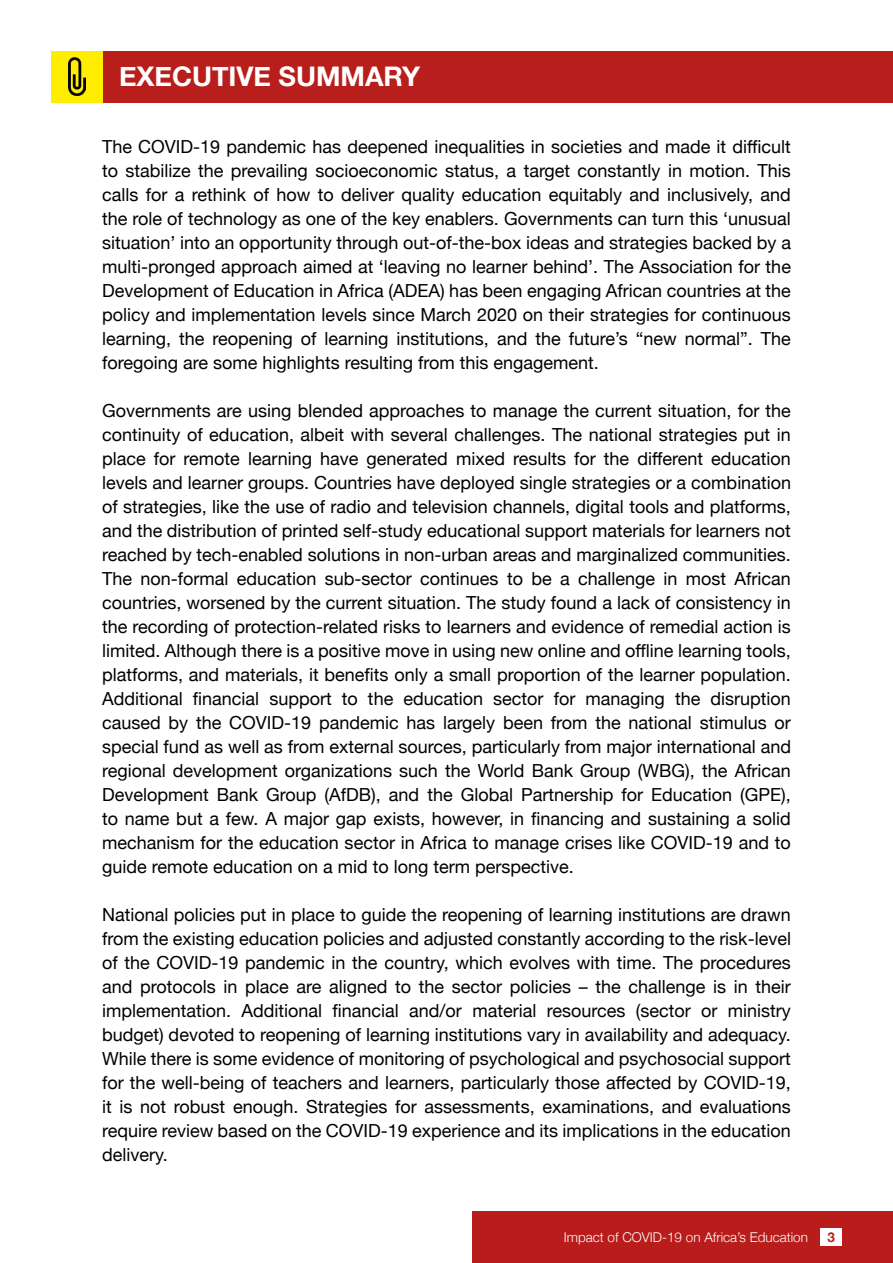
<style>
.page{position:relative;width:893px;height:1263px;background:#fff}
.page>*{position:absolute;margin:0;border:0;box-sizing:border-box;transform-origin:0 0}
.t1{font:700 27px "Helvetica Neue";color:#fff}
.t2{font:18px/24px "Helvetica Neue";color:#000}
.t3{font:300 13.5px "Helvetica Neue";color:#fff}
.t4{font:700 13.5px "Helvetica Neue";color:#b81f1c}
</style>
<div class="page">
<div style="left:472px;top:1212px;width:421px;height:51px;background:#b81c1b"></div>
<div style="left:821px;top:1228px;width:21px;height:17px;background:#fff"></div>
<div style="left:102px;top:51px;width:791px;height:51px;background:#b81f1c"></div>
<div style="left:51px;top:51px;width:51px;height:51px;background:#ffed00"></div>
<img style="left:68px;top:57px;width:17px;height:39px">
<h1 class="t1" style="left:119px;top:56px;width:302px">EXECUTIVE SUMMARY</h1>
<p class="t2" style="left:102px;top:136px;width:690px;text-align:justify">The COVID-19 pandemic has deepened inequalities in societies and made it difficult to stabilize the prevailing socioeconomic status, a target constantly in motion. This calls for a rethink of how to deliver quality education equitably and inclusively, and the role of technology as one of the key enablers. Governments can turn this ‘unusual situation’ into an opportunity through out-of-the-box ideas and strategies backed by a multi-pronged approach aimed at ‘leaving no learner behind’. The Association for the Development of Education in Africa (ADEA) has been engaging African countries at the policy and implementation levels since March 2020 on their strategies for continuous learning, the reopening of learning institutions, and the future’s “new normal”. The foregoing are some highlights resulting from this engagement.</p>
<p class="t2" style="left:102px;top:400px;width:690px">Governments are using blended approaches to manage the current situation, for the continuity of education, albeit with several challenges. The national strategies put in place for remote learning have generated mixed results for the different education levels and learner groups. Countries have deployed single strategies or a combination of strategies, like the use of radio and television channels, digital tools and platforms, and the distribution of printed self-study educational support materials for learners not reached by tech-enabled solutions in non-urban areas and marginalized communities.<br>The non-formal education sub-sector continues to be a challenge in most African countries, worsened by the current situation. The study found a lack of consistency in the recording of protection-related risks to learners and evidence of remedial action is limited. Although there is a positive move in using new online and offline learning tools, platforms, and materials, it benefits only a small proportion of the learner population.<br>Additional financial support to the education sector for managing the disruption caused by the COVID-19 pandemic has largely been from the national stimulus or special fund as well as from external sources, particularly from major international and regional development organizations such the World Bank Group (WBG), the African Development Bank Group (AfDB), and the Global Partnership for Education (GPE), to name but a few. A major gap exists, however, in financing and sustaining a solid mechanism for the education sector in Africa to manage crises like COVID-19 and to guide remote education on a mid to long term perspective.</p>
<p class="t2" style="left:102px;top:904px;width:690px">National policies put in place to guide the reopening of learning institutions are drawn from the existing education policies and adjusted constantly according to the risk-level of the COVID-19 pandemic in the country, which evolves with time. The procedures and protocols in place are aligned to the sector policies – the challenge is in their implementation. Additional financial and/or material resources (sector or ministry budget) devoted to reopening of learning institutions vary in availability and adequacy.<br>While there is some evidence of monitoring of psychological and psychosocial support for the well-being of teachers and learners, particularly those affected by COVID-19, it is not robust enough. Strategies for assessments, examinations, and evaluations require review based on the COVID-19 experience and its implications in the education delivery.</p>
<p class="t3" style="left:564px;top:1226px;width:246px">Impact of COVID-19 on Africa’s Education</p>
<p class="t4" style="left:828px;top:1226px;width:9px">3</p>
</div>
